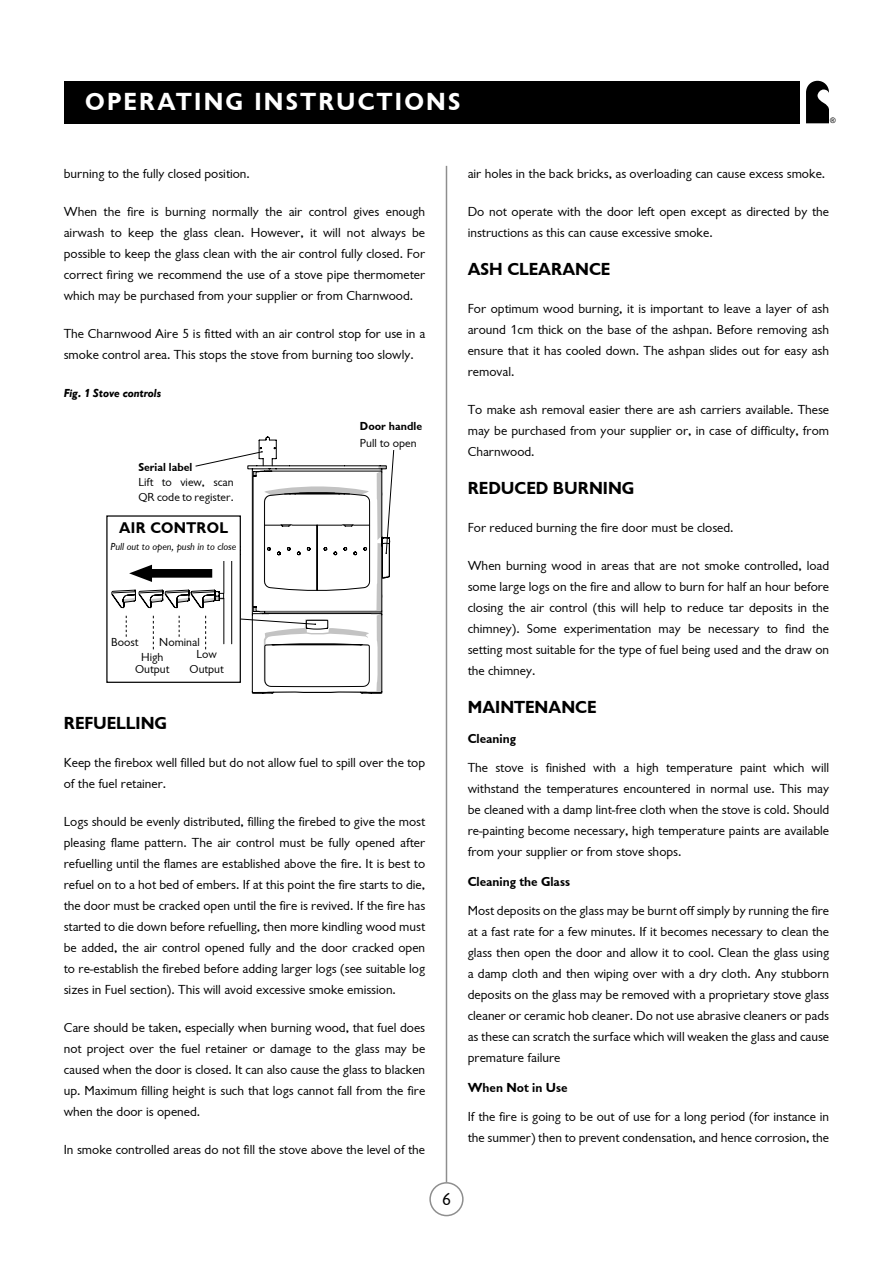
<style>
.page{position:relative;width:893px;height:1263px;background:#fff}
.page>*{position:absolute;margin:0;border:0;box-sizing:border-box;transform-origin:0 0}
.Page_Title{font:700 25.5px "Sharp";letter-spacing:.09em;color:#fff}
.Titles__TOC{font:700 18px "Sharp";color:#000}
.t1{font:18px "Sharp";color:#000}
.Paragraph_Style_3{font:700 16.05px "Sharp";letter-spacing:.02em;color:#000}
.Master{font:13.5px/21px "Sharp";color:#000;text-align:justify}
.Master-2{font:700 13.5px "Sharp";color:#000}
.Paragraph_Style_3-2{font:12px/15px "Sharp";color:#000;text-align:center}
.Paragraph_Style_3-3{font:700 12px "Sharp";color:#000}
.Master-3{font:italic 700 12px "Sharp";color:#000}
.Paragraph_Style_3-4{font:italic 10.5px "Sharp";color:#000}
.t2{font:7.5px "Arial";color:#000}
</style>
<div class="page">
<hr style="left:446px;top:166px;width:1px;height:1016px;background:#8e8e8e">
<div style="left:429px;top:1182px;width:35px;height:34px;border:2px solid #8e8e8e;border-radius:50%"></div>
<div style="left:64px;top:81px;width:735px;height:42px;background:#000"></div>
<svg style="left:806px;top:81px;width:23px;height:42px"></svg>
<svg style="left:111px;top:437px;width:284px;height:256px"></svg>
<p class="Page_Title" style="left:85px;top:87px;width:377px">OPERATING INSTRUCTIONS</p>
<p class="t2" style="left:830px;top:116px;width:7px">®</p>
<p class="Master" style="left:64px;top:163px;width:188px">burning to the fully closed position.</p>
<p class="Master" style="left:64px;top:201px;width:363px">When the fire is burning normally the air control gives enough airwash to keep the glass clean. However, it will not always be possible to keep the glass clean with the air control fully closed. For correct firing we recommend the use of a stove pipe thermometer which may be purchased from your supplier or from Charnwood.</p>
<p class="Master" style="left:64px;top:323px;width:363px">The Charnwood Aire 5 is fitted with an air control stop for use in a smoke control area. This stops the stove from burning too slowly.</p>
<p class="Master-3" style="left:64px;top:386px;width:99px">Fig. 1 Stove controls</p>
<p class="Paragraph_Style_3-3" style="left:138px;top:460px;width:56px">Serial label</p>
<p class="Paragraph_Style_3-2" style="left:138px;top:474px;width:97px;text-align:left">Lift to view, scan<br>QR code to register.</p>
<p class="Paragraph_Style_3" style="left:119px;top:519px;width:110px">AIR CONTROL</p>
<p class="Paragraph_Style_3-4" style="left:110px;top:540px;width:127px">Pull out to open, push in to close</p>
<p class="Paragraph_Style_3-2" style="left:111px;top:634px;width:29px">Boost</p>
<p class="Paragraph_Style_3-2" style="left:159px;top:634px;width:42px">Nominal</p>
<p class="Paragraph_Style_3-2" style="left:135px;top:650px;width:36px;line-height:12.3px">High<br>Output</p>
<p class="Paragraph_Style_3-2" style="left:190px;top:647px;width:36px">Low<br>Output</p>
<p class="Paragraph_Style_3-3" style="left:360px;top:419px;width:64px">Door handle</p>
<p class="Paragraph_Style_3-2" style="left:360px;top:435px;width:58px">Pull to open</p>
<p class="Titles__TOC" style="left:64px;top:713px;width:105px">REFUELLING</p>
<p class="Master" style="left:64px;top:752px;width:363px">Keep the firebox well filled but do not allow fuel to spill over the top of the fuel retainer.</p>
<p class="Master" style="left:64px;top:811px;width:363px">Logs should be evenly distributed, filling the firebed to give the most pleasing flame pattern. The air control must be fully opened after refuelling until the flames are established above the fire. It is best to refuel on to a hot bed of embers. If at this point the fire starts to die, the door must be cracked open until the fire is revived. If the fire has started to die down before refuelling, then more kindling wood must be added, the air control opened fully and the door cracked open to re-establish the firebed before adding larger logs (see suitable log sizes in Fuel section). This will avoid excessive smoke emission.</p>
<p class="Master" style="left:64px;top:1017px;width:363px">Care should be taken, especially when burning wood, that fuel does not project over the fuel retainer or damage to the glass may be caused when the door is closed. It can also cause the glass to blacken up. Maximum filling height is such that logs cannot fall from the fire when the door is opened.</p>
<p class="Master" style="left:64px;top:1139px;width:363px">In smoke controlled areas do not fill the stove above the level of the</p>
<p class="Master" style="left:468px;top:163px;width:359px">air holes in the back bricks, as overloading can cause excess smoke.</p>
<p class="Master" style="left:468px;top:201px;width:363px">Do not operate with the door left open except as directed by the instructions as this can cause excessive smoke.</p>
<p class="Titles__TOC" style="left:468px;top:259px;width:144px">ASH CLEARANCE</p>
<p class="Master" style="left:468px;top:298px;width:363px">For optimum wood burning, it is important to leave a layer of ash around 1cm thick on the base of the ashpan. Before removing ash ensure that it has cooled down. The ashpan slides out for easy ash removal.</p>
<p class="Master" style="left:468px;top:399px;width:363px">To make ash removal easier there are ash carriers available. These may be purchased from your supplier or, in case of difficulty, from Charnwood.</p>
<p class="Titles__TOC" style="left:468px;top:478px;width:168px">REDUCED BURNING</p>
<p class="Master" style="left:468px;top:517px;width:267px">For reduced burning the fire door must be closed.</p>
<p class="Master" style="left:468px;top:555px;width:363px">When burning wood in areas that are not smoke controlled, load some large logs on the fire and allow to burn for half an hour before closing the air control (this will help to reduce tar deposits in the chimney). Some experimentation may be necessary to find the setting most suitable for the type of fuel being used and the draw on the chimney.</p>
<p class="Titles__TOC" style="left:468px;top:697px;width:130px">MAINTENANCE</p>
<p class="Master-2" style="left:468px;top:730px;width:50px">Cleaning</p>
<p class="Master" style="left:468px;top:757px;width:363px">The stove is finished with a high temperature paint which will withstand the temperatures encountered in normal use. This may be cleaned with a damp lint-free cloth when the stove is cold. Should re-painting become necessary, high temperature paints are available from your supplier or from stove shops.</p>
<p class="Master-2" style="left:468px;top:873px;width:104px">Cleaning the Glass</p>
<p class="Master" style="left:468px;top:900px;width:363px">Most deposits on the glass may be burnt off simply by running the fire at a fast rate for a few minutes. If it becomes necessary to clean the glass then open the door and allow it to cool. Clean the glass using a damp cloth and then wiping over with a dry cloth. Any stubborn deposits on the glass may be removed with a proprietary stove glass cleaner or ceramic hob cleaner. Do not use abrasive cleaners or pads as these can scratch the surface which will weaken the glass and cause premature failure</p>
<p class="Master-2" style="left:468px;top:1079px;width:101px">When Not in Use</p>
<p class="Master" style="left:468px;top:1106px;width:363px">If the fire is going to be out of use for a long period (for instance in the summer) then to prevent condensation, and hence corrosion, the</p>
<h2 class="t1" style="left:442px;top:1188px;width:11px">6</h2>
</div>
